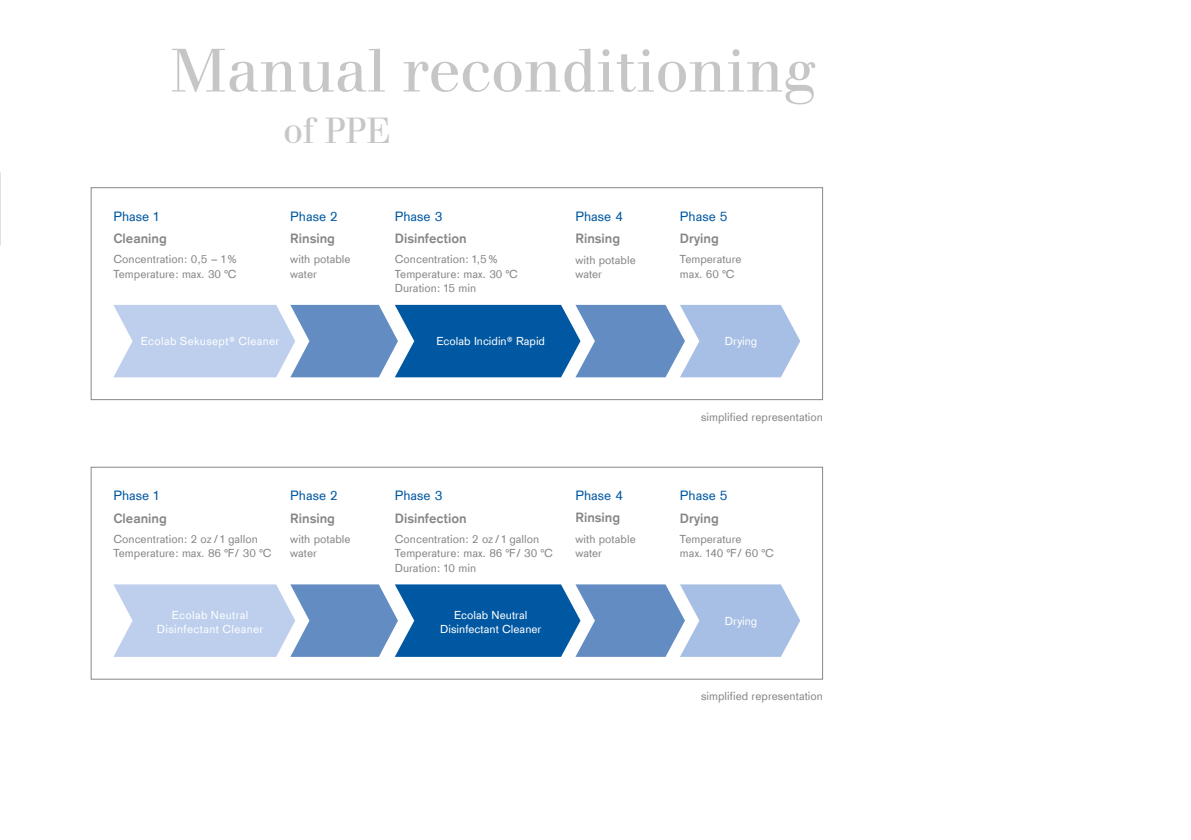
<style>
.page{position:relative;width:1191px;height:840px;background:#fff}
.page>*{position:absolute;margin:0;border:0;box-sizing:border-box;transform-origin:0 0}
.t1{font:64px "Draeger Walbaum";color:#c6c6c6}
.t2{font:38px "Draeger Walbaum";color:#c6c6c6}
.t3{font:700 14px "Draeger Sans Global";color:#878786}
.t4{font:14px "Draeger Sans Global";color:#0058a2}
.t5{font:12px/14.4px "Draeger Sans Global";color:#878786}
.t6{font:12px/14.4px "Draeger Sans Global";letter-spacing:.01em;color:#fff;text-align:center}
</style>
<div class="page">
<div style="left:91px;top:187px;width:732px;height:213px;border:1px solid #878786"></div>
<div style="left:91px;top:466px;width:732px;height:213px;border:1px solid #878786"></div>
<svg style="left:113px;top:305px;width:687px;height:72px;background:#7ca4d0"></svg>
<svg style="left:113px;top:584px;width:687px;height:72px;background:#7ca4d0"></svg>
<h1 class="t1" style="left:170px;top:36px;width:646px">Manual reconditioning</h1>
<p class="t4" style="left:113px;top:207px;width:47px">Phase 1</p>
<p class="t3" style="left:113px;top:230px;width:55px">Cleaning</p>
<p class="t5" style="left:113px;top:252px;width:125px">Concentration: 0,5 – 1 %<br>Temperature: max. 30 °C</p>
<h2 class="t2" style="left:283px;top:110px;width:109px">of PPE</h2>
<p class="t4" style="left:290px;top:207px;width:49px">Phase 2</p>
<p class="t3" style="left:290px;top:230px;width:46px">Rinsing</p>
<p class="t5" style="left:290px;top:252px;width:62px">with potable water</p>
<p class="t4" style="left:395px;top:207px;width:49px">Phase 3</p>
<p class="t3" style="left:395px;top:230px;width:73px">Disinfection</p>
<p class="t5" style="left:395px;top:252px;width:125px">Concentration: 1,5 %<br>Temperature: max. 30 °C<br>Duration: 15 min</p>
<p class="t6" style="left:141px;top:333px;width:140px">Ecolab Sekusept® Cleaner</p>
<p class="t6" style="left:436px;top:333px;width:110px">Ecolab Incidin® Rapid</p>
<p class="t4" style="left:575px;top:208px;width:49px">Phase 4</p>
<p class="t3" style="left:575px;top:230px;width:46px">Rinsing</p>
<p class="t5" style="left:575px;top:252px;width:62px">with potable water</p>
<p class="t4" style="left:113px;top:487px;width:47px">Phase 1</p>
<p class="t3" style="left:113px;top:509px;width:55px">Cleaning</p>
<p class="t5" style="left:113px;top:531px;width:160px">Concentration: 2 oz / 1 gallon<br>Temperature: max. 86 °F/ 30 °C</p>
<p class="t4" style="left:290px;top:487px;width:49px">Phase 2</p>
<p class="t3" style="left:290px;top:509px;width:46px">Rinsing</p>
<p class="t5" style="left:290px;top:531px;width:62px">with potable water</p>
<p class="t6" style="left:157px;top:607px;width:108px">Ecolab Neutral<br>Disinfectant Cleaner</p>
<p class="t4" style="left:395px;top:487px;width:49px">Phase 3</p>
<p class="t3" style="left:395px;top:509px;width:73px">Disinfection</p>
<p class="t5" style="left:395px;top:531px;width:160px">Concentration: 2 oz / 1 gallon<br>Temperature: max. 86 °F/ 30 °C<br>Duration: 10 min</p>
<p class="t6" style="left:440px;top:607px;width:103px">Ecolab Neutral<br>Disinfectant Cleaner</p>
<p class="t4" style="left:575px;top:486px;width:49px">Phase 4</p>
<p class="t3" style="left:575px;top:509px;width:46px">Rinsing</p>
<p class="t5" style="left:575px;top:531px;width:62px">with potable water</p>
<p class="t4" style="left:680px;top:208px;width:49px">Phase 5</p>
<p class="t3" style="left:680px;top:230px;width:40px">Drying</p>
<p class="t5" style="left:680px;top:252px;width:63px">Temperature max. 60 °C</p>
<p class="t6" style="left:725px;top:333px;width:34px">Drying</p>
<p class="t5" style="left:701px;top:409px;width:123px">simplified representation</p>
<p class="t4" style="left:680px;top:487px;width:49px">Phase 5</p>
<p class="t3" style="left:680px;top:509px;width:40px">Drying</p>
<p class="t5" style="left:680px;top:531px;width:95px">Temperature<br>max. 140 °F/ 60 °C</p>
<p class="t6" style="left:725px;top:613px;width:34px">Drying</p>
<p class="t5" style="left:701px;top:688px;width:123px">simplified representation</p>
</div>
